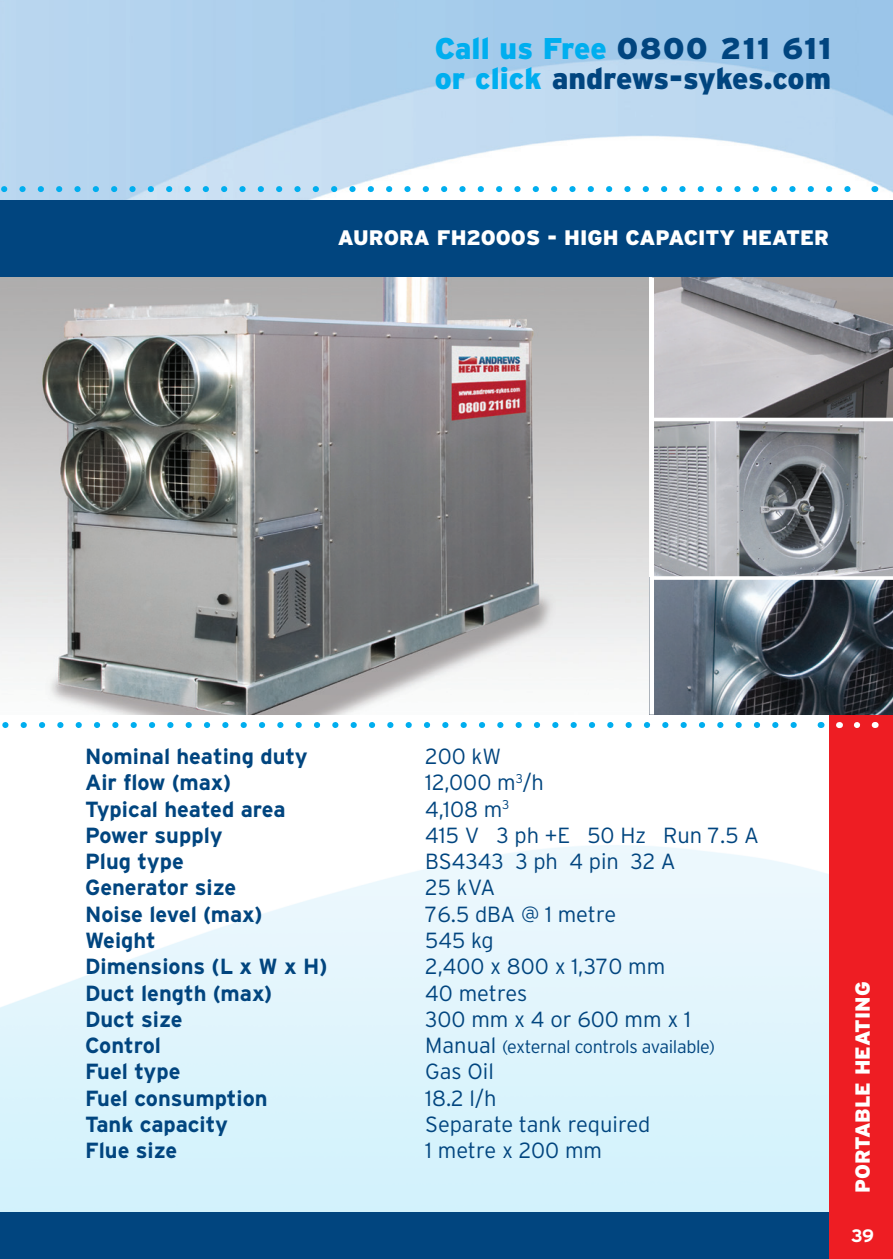
<style>
.page{position:relative;width:893px;height:1259px;background:#fff}
.page>*{position:absolute;margin:0;border:0;box-sizing:border-box;transform-origin:0 0}
.t1{font:900 30px/30px "Interstate";color:#01457f}
.t2{font:700 21.9px/26.4px "Interstate";color:#01457f}
.t3{font:300 21.9px/26.4px "Interstate";color:#01457f}
.t4{font:900 21px "Interstate";color:#fff}
.t5{font:900 20.4px "Interstate";color:#fff}
.t6{font:300 18px "Interstate";letter-spacing:-.02em;color:#01457f}
.t7{font:700 18px "Interstate";color:#fff}
.s1{color:#00aeef}
.s2{font-size:21.9px}
</style>
<div class="page">
<img style="left:0;top:0;width:893px;height:200px">
<div style="left:0;top:1212px;width:893px;height:47px;background:#01457f"></div>
<div style="left:829px;top:714px;width:64px;height:545px;background:#ee1d23"></div>
<svg style="left:0;top:186px;width:865px;height:6px"></svg>
<svg style="left:857px;top:722px;width:4px;height:6px"></svg>
<svg style="left:2px;top:722px;width:795px;height:6px"></svg>
<div style="left:0;top:200px;width:893px;height:78px;background:#01457f"></div>
<img style="left:0;top:278px;width:649px;height:436px">
<svg style="left:642px;top:278px;width:4px;height:436px"></svg>
<hr style="left:644px;top:417px;width:249px;height:4px;background:#c2c1c1">
<hr style="left:644px;top:576px;width:249px;height:4px;background:#e4e4e4">
<img style="left:654px;top:278px;width:239px;height:436px">
<div style="left:649px;top:278px;width:5px;height:436px;background:#fff"></div>
<hr style="left:654px;top:418px;width:239px;height:3px;background:#fff">
<svg style="left:654px;top:576px;width:239px;height:4px"></svg>
<h1 class="t1" style="left:435px;top:33px;width:398px"><span class="s1">Call us Free</span> 0800 211 611 <span class="s1">or click</span> andrews-sykes.com</h1>
<p class="t4" style="left:338px;top:225px;width:493px">AURORA FH2000S - HIGH CAPACITY HEATER</p>
<p class="t2" style="left:85px;top:743px;width:244px">Nominal heating duty<br>Air flow (max)<br>Typical heated area<br>Power supply<br>Plug type<br>Generator size<br>Noise level (max)<br>Weight<br>Dimensions (L x W x H)<br>Duct length (max)<br>Duct size<br>Control<br>Fuel type<br>Fuel consumption<br>Tank capacity<br>Flue size</p>
<p class="t3" style="left:425px;top:743px;width:335px">200 kW<br>12,000 m<sup>3</sup>/h<br>4,108 m<sup>3<br></sup>415 V 3 ph +E 50 Hz Run 7.5 A<br>BS4343 3 ph 4 pin 32 A<br>25 kVA<br>76.5 dBA @ 1 metre<br>545 kg<br>2,400 x 800 x 1,370 mm<br>40 metres<br>300 mm x 4 or 600 mm x 1</p>
<p class="t6" style="left:425px;top:1036px;width:291px"><span class="s2">Manual</span> (external controls available)</p>
<p class="t3" style="left:425px;top:1058px;width:227px">Gas Oil<br>18.2 l/h<br>Separate tank required<br>1 metre x 200 mm</p>
<p class="t5" style="left:851px;top:1193px;width:213px;rotate:-90deg">PORTABLE HEATING</p>
<p class="t7" style="left:851px;top:1225px;width:25px">39</p>
</div>
